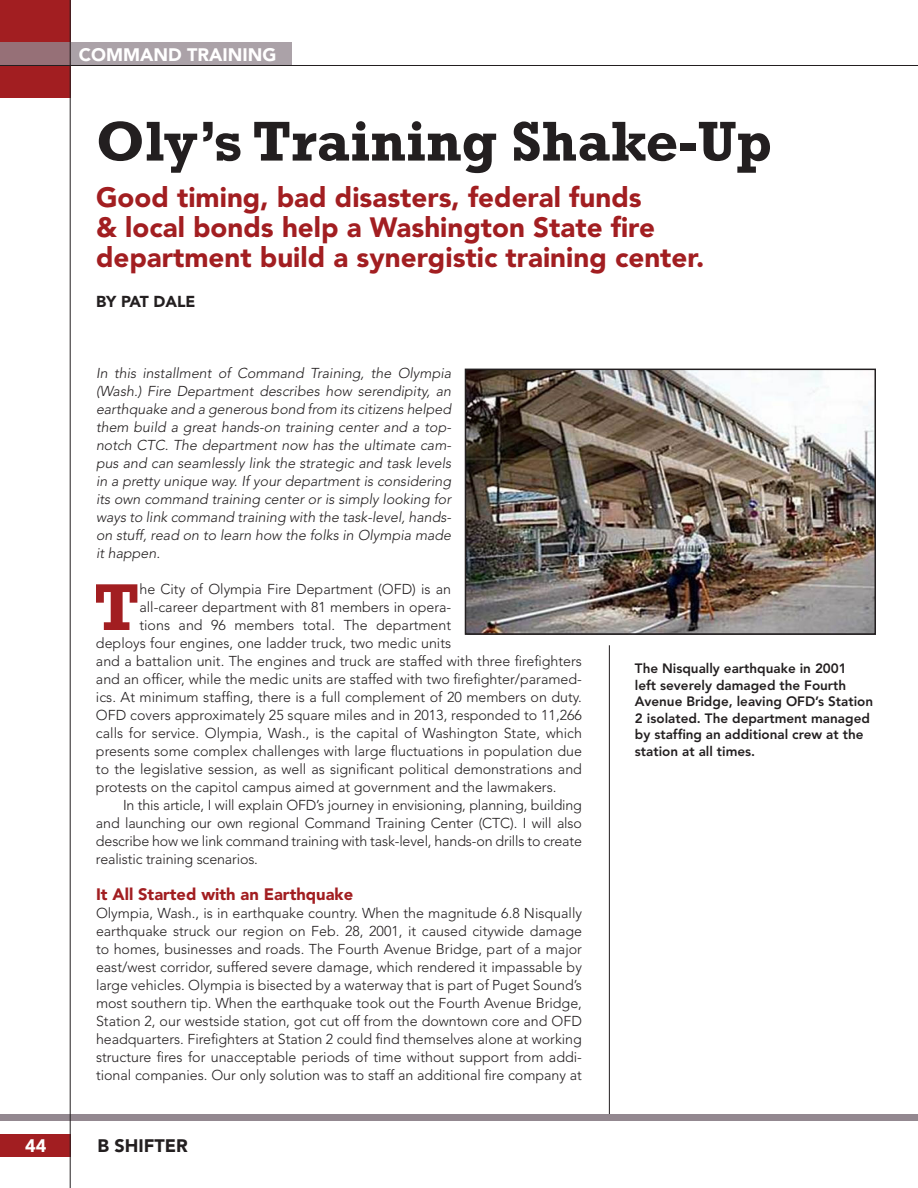
<style>
.page{position:relative;width:918px;height:1188px;background:#fff}
.page>*{position:absolute;margin:0;border:0;box-sizing:border-box;transform-origin:0 0}
.Body_Copy_Drop_Cap{font:700 67.2px "Rockwell";color:#a21e21}
.HEADLINE_1{font:700 57px "Rockwell";color:#231f20}
.DEK_1{font:900 27.75px/30px "Avenir";color:#a21e21}
.t1{font:900 18px "Avenir";color:#fff}
.t2{font:900 18px "Avenir";color:#231f20}
.Subhead_Style{font:900 16.5px "Avenir";color:#a21e21}
.BYLINE_1{font:900 15.75px "Avenir";color:#231f20}
.Body_Copy_Drop_Cap-2{font:300 14.25px "Avenir";color:#231f20}
.No_Indent_Body_Copy{font:300 14.25px/18px "Avenir";color:#231f20;text-align:justify}
.No_Indent_Body_Copy-2{font:italic 300 14.25px/18px "Avenir";color:#231f20;text-align:justify}
.Body_Copy{font:300 14.25px/18px "Avenir";letter-spacing:-.01em;color:#231f20;text-align:justify}
.t3{font:800 13.5px/16.5px "Avenir";color:#231f20}
</style>
<div class="page">
<hr style="left:609px;top:645px;width:1px;height:473px;background:#231f20">
<div style="left:0;top:0;width:70px;height:98px;background:#a21e21"></div>
<svg style="left:0;top:42px;width:292px;height:23px;background:#a5959c"></svg>
<div style="left:0;top:1134px;width:70px;height:22px;background:#a21e21"></div>
<div style="left:0;top:1114px;width:918px;height:6px;background:#938890"></div>
<hr style="left:70px;top:0;width:1px;height:1188px;background:#231f20">
<hr style="left:0;top:65px;width:918px;height:1px;background:#231f20">
<img style="left:468px;top:372px;width:405px;height:260px">
<div style="left:465px;top:369px;width:411px;height:266px;border:2px solid #231f20"></div>
<p class="t1" style="left:25px;top:1135px;width:23px">44</p>
<p class="t1" style="left:79px;top:44px;width:199px">COMMAND TRAINING</p>
<p class="HEADLINE_1" style="left:96px;top:107px;width:678px">Oly’s Training Shake-Up</p>
<p class="DEK_1" style="left:96px;top:182px;width:610px">Good timing, bad disasters, federal funds<br>&amp; local bonds help a Washington State fire department build a synergistic training center.</p>
<p class="BYLINE_1" style="left:96px;top:292px;width:101px">BY PAT DALE</p>
<p class="No_Indent_Body_Copy-2" style="left:96px;top:364px;width:357px">In this installment of Command Training, the Olympia (Wash.) Fire Department describes how serendipity, an earthquake and a generous bond from its citizens helped them build a great hands-on training center and a top&shy;notch CTC. The department now has the ultimate cam&shy;pus and can seamlessly link the strategic and task levels in a pretty unique way. If your department is considering its own command training center or is simply looking for ways to link command training with the task-level, hands&shy;on stuff, read on to learn how the folks in Olympia made it happen.</p>
<p class="Body_Copy_Drop_Cap" style="left:94px;top:567px;width:47px">T</p>
<p class="Body_Copy_Drop_Cap-2" style="left:139px;top:581px;width:313px">he City of Olympia Fire Department (OFD) is an</p>
<p class="Body_Copy_Drop_Cap-2" style="left:139px;top:599px;width:313px">all-career department with 81 members in opera-</p>
<p class="Body_Copy_Drop_Cap-2" style="left:139px;top:617px;width:313px">tions and 96 members total. The department</p>
<p class="Body_Copy_Drop_Cap-2" style="left:96px;top:635px;width:357px">deploys four engines, one ladder truck, two medic units</p>
<p class="Body_Copy_Drop_Cap-2" style="left:96px;top:653px;width:488px">and a battalion unit. The engines and truck are staffed with three firefighters</p>
<p class="Body_Copy_Drop_Cap-2" style="left:96px;top:671px;width:487px">and an officer, while the medic units are staffed with two firefighter/paramed-</p>
<p class="Body_Copy_Drop_Cap-2" style="left:96px;top:689px;width:487px">ics. At minimum staffing, there is a full complement of 20 members on duty.</p>
<p class="Body_Copy_Drop_Cap-2" style="left:96px;top:707px;width:487px">OFD covers approximately 25 square miles and in 2013, responded to 11,266</p>
<p class="Body_Copy_Drop_Cap-2" style="left:96px;top:725px;width:487px">calls for service. Olympia, Wash., is the capital of Washington State, which</p>
<p class="Body_Copy_Drop_Cap-2" style="left:96px;top:743px;width:487px">presents some complex challenges with large fluctuations in population due</p>
<p class="Body_Copy_Drop_Cap-2" style="left:96px;top:761px;width:487px">to the legislative session, as well as significant political demonstrations and</p>
<p class="Body_Copy_Drop_Cap-2" style="left:96px;top:779px;width:462px">protests on the capitol campus aimed at government and the lawmakers.</p>
<p class="Body_Copy" style="left:96px;top:796px;width:488px;text-indent:27px">In this article, I will explain OFD’s journey in envisioning, planning, building and launching our own regional Command Training Center (CTC). I will also describe how we link command training with task-level, hands-on drills to create realistic training scenarios.</p>
<p class="Subhead_Style" style="left:96px;top:884px;width:259px">It All Started with an Earthquake</p>
<p class="No_Indent_Body_Copy" style="left:96px;top:904px;width:488px">Olympia, Wash., is in earthquake country. When the magnitude 6.8 Nisqually earthquake struck our region on Feb. 28, 2001, it caused citywide damage to homes, businesses and roads. The Fourth Avenue Bridge, part of a major east/west corridor, suffered severe damage, which rendered it impassable by large vehicles. Olympia is bisected by a waterway that is part of Puget Sound’s most southern tip. When the earthquake took out the Fourth Avenue Bridge, Station 2, our westside station, got cut off from the downtown core and OFD headquarters. Firefighters at Station 2 could find themselves alone at working structure fires for unacceptable periods of time without support from addi&shy;tional companies. Our only solution was to staff an additional fire company at</p>
<p class="t2" style="left:98px;top:1135px;width:92px">B SHIFTER</p>
<p class="t3" style="left:635px;top:660px;width:240px">The Nisqually earthquake in 2001<br>left severely damaged the Fourth<br>Avenue Bridge, leaving OFD’s Station<br>2 isolated. The department managed by staffing an additional crew at the station at all times.</p>
</div>
